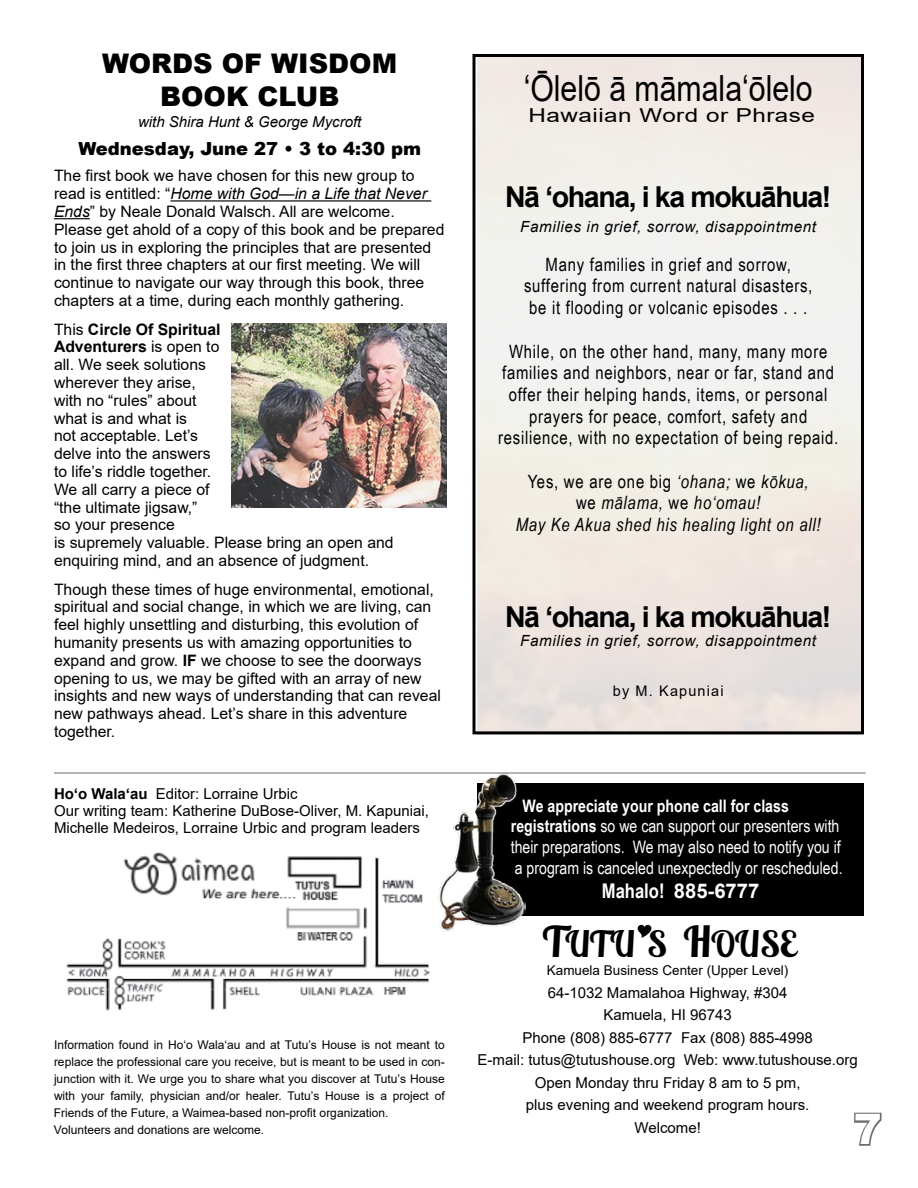
<style>
.page{position:relative;width:918px;height:1188px;background:#fff}
.page>*{position:absolute;margin:0;border:0;box-sizing:border-box;transform-origin:0 0}
.t1{font:900 42px "Arial";color:#fff}
.t2{font:italic 36.15px "Lobster 1.3 SC850";color:#000}
.t3{font:36px "Arial";color:#000;scale:.84 1}
.t4{font:700 28.8px "Arial";letter-spacing:-.05em;color:#000}
.t5{font:900 27px/32.4px "Arial";color:#000;text-align:center}
.t6{font:700 20.25px "Arial";color:#fff}
.t7{font:19.2px "Arial";letter-spacing:.02em;color:#000;scale:1.26 1}
.t8{font:18.3px/21.8px "Arial Narrow";letter-spacing:.04em;color:#000;text-align:center}
.t9{font:italic 18.3px/21.8px "Arial Narrow";letter-spacing:.04em;color:#000;text-align:center}
.t10{font:900 18px "Arial";color:#000}
.t11{font:17.25px/20.7px "Arial Narrow";color:#fff}
.t12{font:15.75px/17.9px "Arial";color:#000}
.t13{font:italic 15.3px "Arial";letter-spacing:.04em;color:#000}
.t14{font:15px/22.5px "Arial";color:#000}
.t15{font:italic 15px "Arial";color:#000}
.t16{font:14.7px "Arial";letter-spacing:.08em;color:#000}
.t17{font:13.5px "Arial";color:#000}
.t18{font:12px/17.1px "Arial";color:#000}
.s1{font-style:italic}
.s2{font-weight:700}
.s3{font-style:normal}
.s4{font-family:"Arial Narrow"}
.s5{font-size:42.45px}
</style>
<div class="page">
<div style="left:478px;top:783px;width:386px;height:133px;background:#000"></div>
<img style="left:438px;top:774px;width:88px;height:158px">
<hr style="left:54px;top:772px;width:812px;height:2px;background:#000">
<img style="left:66px;top:852px;width:364px;height:159px">
<svg style="left:638px;top:925px;width:13px;height:13px"></svg>
<div style="left:472px;top:54px;width:392px;height:680px;border:3px solid #000"></div>
<hr style="left:170px;top:200px;width:261px;height:2px;background:#000">
<hr style="left:54px;top:218px;width:36px;height:1px;background:#000">
<img style="left:231px;top:323px;width:215px;height:184px">
<svg style="left:854px;top:1112px;width:28px;height:34px"></svg>
<h3 class="t5" style="left:102px;top:47px;width:296px">WORDS OF WISDOM<br>BOOK CLUB</h3>
<p class="t15" style="left:138px;top:112px;width:225px">with Shira Hunt &amp; George Mycroft</p>
<p class="t10" style="left:78px;top:136px;width:344px">Wednesday, June 27 • 3 to 4:30 pm</p>
<p class="t12" style="left:54px;top:167px;width:392px">The first book we have chosen for this new group to read is entitled: “<span class="s1">Home with God—in a Life that Never Ends</span>” by Neale Donald Walsch. All are welcome.<br>Please get ahold of a copy of this book and be prepared to join us in exploring the principles that are presented in the first three chapters at our first meeting. We will continue to navigate our way through this book, three chapters at a time, during each monthly gathering.</p>
<p class="t12" style="left:54px;top:320px;width:341px">This <span class="s2">Circle Of Spiritual<br>Adventurers</span> is open to<br>all. We seek solutions<br>wherever they arise,<br>with no “rules” about<br>what is and what is<br>not acceptable. Let’s<br>delve into the answers<br>to life’s riddle together.<br>We all carry a piece of<br>“the ultimate jigsaw,”<br>so your presence<br>is supremely valuable. Please bring an open and enquiring mind, and an absence of judgment.</p>
<p class="t12" style="left:54px;top:580px;width:388px">Though these times of huge environmental, emotional, spiritual and social change, in which we are living, can feel highly unsettling and disturbing, this evolution of humanity presents us with amazing opportunities to expand and grow. <span class="s2">IF</span> we choose to see the doorways opening to us, we may be gifted with an array of new insights and new ways of understanding that can reveal new pathways ahead. Let’s share in this adventure together.</p>
<p class="t14" style="left:54px;top:785px;width:377px;line-height:17.1px"><span class="s2">Ho‘o Wala‘au</span> Editor: Lorraine Urbic<br>Our writing team: Katherine DuBose-Oliver, M. Kapuniai,<br>Michelle Medeiros, Lorraine Urbic and program leaders</p>
<p class="t18" style="left:54px;top:1036px;width:392px">Information found in Ho‘o Wala‘au and at Tutu’s House is not meant to replace the professional care you receive, but is meant to be used in con&shy;junction with it. We urge you to share what you discover at Tutu’s House with your family, physician and/or healer. Tutu’s House is a project of Friends of the Future, a Waimea-based non-profit organization.<br>Volunteers and donations are welcome.</p>
<h3 class="t3" style="left:524px;top:63px;width:346px">‘Ōlelō ā māmala‘ōlelo</h3>
<p class="t7" style="left:529px;top:102px;width:229px">Hawaiian Word or Phrase</p>
<h3 class="t4" style="left:505px;top:177px;width:328px">Nā ‘ohana, i ka mokuāhua!</h3>
<p class="t13" style="left:520px;top:216px;width:297px">Families in grief, sorrow, disappointment</p>
<p class="t8" style="left:524px;top:253px;width:290px">Many families in grief and sorrow, suffering from current natural disasters, be it flooding or volcanic episodes . . .</p>
<p class="t8" style="left:498px;top:340px;width:342px">While, on the other hand, many, many more families and neighbors, near or far, stand and offer their helping hands, items, or personal prayers for peace, comfort, safety and resilience, with no expectation of being repaid.</p>
<p class="t9" style="left:516px;top:470px;width:306px"><span class="s3">Yes, we are one big</span> ‘ohana; <span class="s3">we</span> kōkua, <span class="s3">we</span> mālama, <span class="s3">we</span> ho‘omau!<br>May Ke Akua shed his healing light on all!</p>
<h3 class="t4" style="left:505px;top:597px;width:328px">Nā ‘ohana, i ka mokuāhua!</h3>
<p class="t13" style="left:520px;top:631px;width:297px">Families in grief, sorrow, disappointment</p>
<p class="t16" style="left:613px;top:681px;width:112px">by M. Kapuniai</p>
<p class="t11" style="left:511px;top:795px;width:333px;text-indent:12px"><span class="s2">We appreciate your phone call for class registrations</span> so we can support our presenters with their preparations. We may also need to notify you if a program is canceled unexpectedly or rescheduled.</p>
<p class="t6" style="left:602px;top:877px;width:159px"><span class="s4">Mahalo!</span> 885-6777</p>
<h2 class="t2" style="left:546px;top:921px;width:254px"><span class="s5">T</span>UTU S <span class="s5">H</span>OUSE</h2>
<p class="t17" style="left:547px;top:961px;width:243px">Kamuela Business Center (Upper Level)</p>
<p class="t14" style="left:478px;top:981px;width:382px;text-align:center">64-1032 Mamalahoa Highway, #304<br>Kamuela, HI 96743<br>Phone (808) 885-6777 Fax (808) 885-4998<br>E-mail: tutus@tutushouse.org Web: www.tutushouse.org Open Monday thru Friday 8 am to 5 pm,<br>plus evening and weekend program hours.<br>Welcome!</p>
<h1 class="t1" style="left:854px;top:1099px;width:30px">7</h1>
</div>
